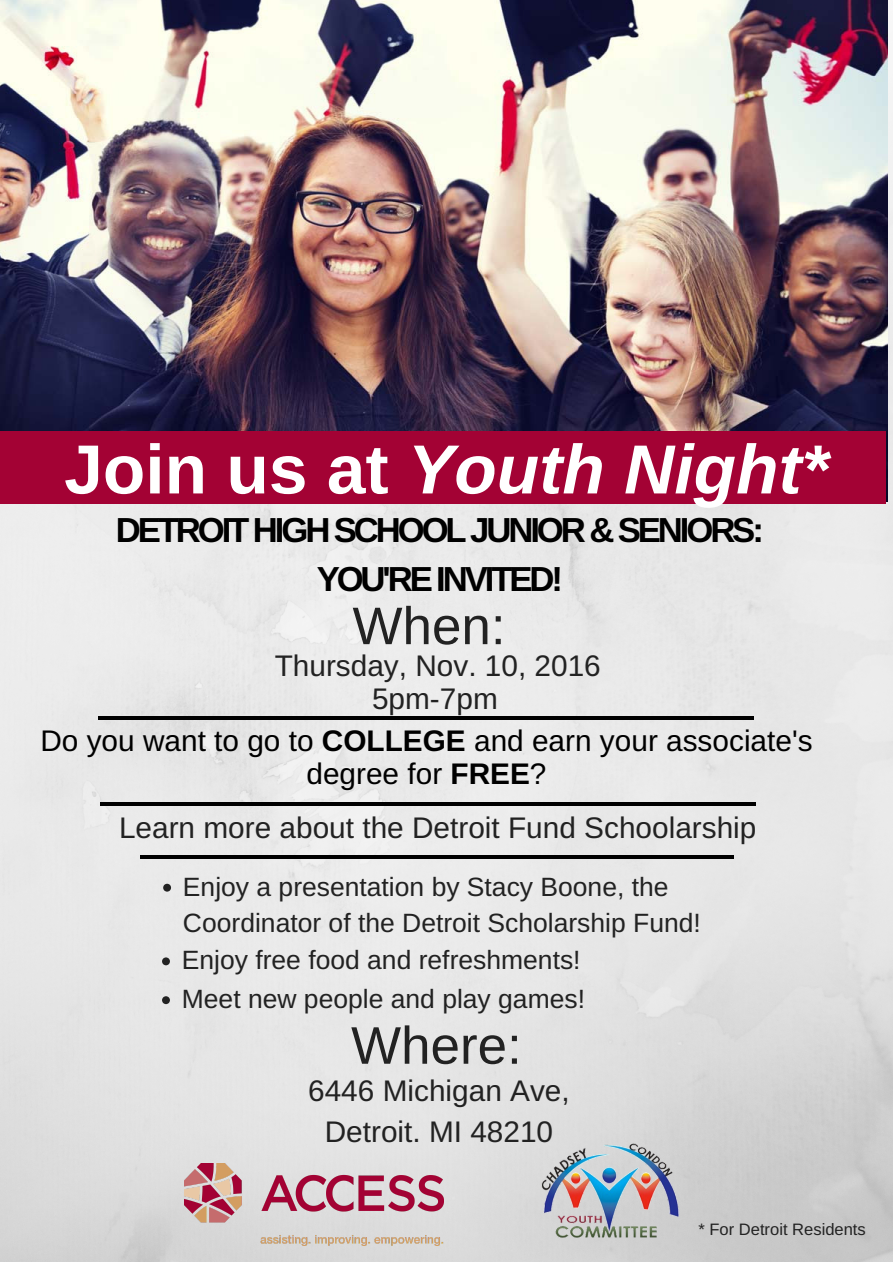
<style>
.page{position:relative;width:893px;height:1262px;background:#fff}
.page>*{position:absolute;margin:0;border:0;box-sizing:border-box;transform-origin:0 0}
.t1{font:italic 700 69.45px "Arimo";color:#fff}
.t2{font:52.95px "Arimo";color:#222}
.t3{font:700 34.72px/48.4px "Arimo";letter-spacing:-.09em;color:#000;text-align:center}
.t4{font:29.78px/33.8px "Arimo";color:#222;text-align:center}
.t5{font:29.78px/33.2px "Arimo";color:#000;text-align:center}
.t6{font:26.47px/36.5px "Arimo";color:#222}
.t7{font:16.58px "Arimo";color:#222}
.s1{font-style:normal}
.s2{font-weight:700}
</style>
<div class="page">
<img style="left:0;top:0;width:892px;height:1262px">
<img style="left:0;top:0;width:887px;height:502px">
<div style="left:0;top:431px;width:885px;height:72px;background:#a30234"></div>
<hr style="left:100px;top:802px;width:655px;height:4px;background:#000">
<svg style="left:163px;top:884px;width:8px;height:8px"></svg>
<svg style="left:162px;top:996px;width:8px;height:8px"></svg>
<svg style="left:162px;top:957px;width:8px;height:8px"></svg>
<hr style="left:141px;top:856px;width:593px;height:3px;background:#000">
<img style="left:533px;top:1136px;width:153px;height:110px">
<hr style="left:98px;top:716px;width:655px;height:4px;background:#000">
<img style="left:184px;top:1164px;width:259px;height:81px">
<h1 class="t1" style="left:64px;top:431px;width:766px"><span class="s1">Join us at</span> Youth Night*</h1>
<h3 class="t3" style="left:116px;top:506px;width:649px">DETROIT HIGH SCHOOL JUNIOR &amp; SENIORS:<br>YOU'RE INVITED!</h3>
<h2 class="t2" style="left:352px;top:596px;width:154px">When:</h2>
<p class="t4" style="left:275px;top:648px;width:327px">Thursday, Nov. 10, 2016<br>5pm-7pm</p>
<p class="t5" style="left:40px;top:724px;width:773px">Do you want to go to <span class="s2">COLLEGE</span> and earn your associate's degree for <span class="s2">FREE</span>?</p>
<p class="t4" style="left:119px;top:811px;width:639px">Learn more about the Detroit Fund Schoolarship</p>
<p class="t6" style="left:183px;top:868px;width:519px">Enjoy a presentation by Stacy Boone, the<br>Coordinator of the Detroit Scholarship Fund!</p>
<p class="t6" style="left:182px;top:942px;width:400px">Enjoy free food and refreshments!</p>
<p class="t6" style="left:182px;top:981px;width:404px">Meet new people and play games!</p>
<h2 class="t2" style="left:351px;top:1016px;width:172px">Where:</h2>
<p class="t4" style="left:308px;top:1070px;width:263px;line-height:41.6px">6446 Michigan Ave,<br>Detroit. MI 48210</p>
<p class="t7" style="left:698px;top:1220px;width:169px">* For Detroit Residents</p>
</div>
